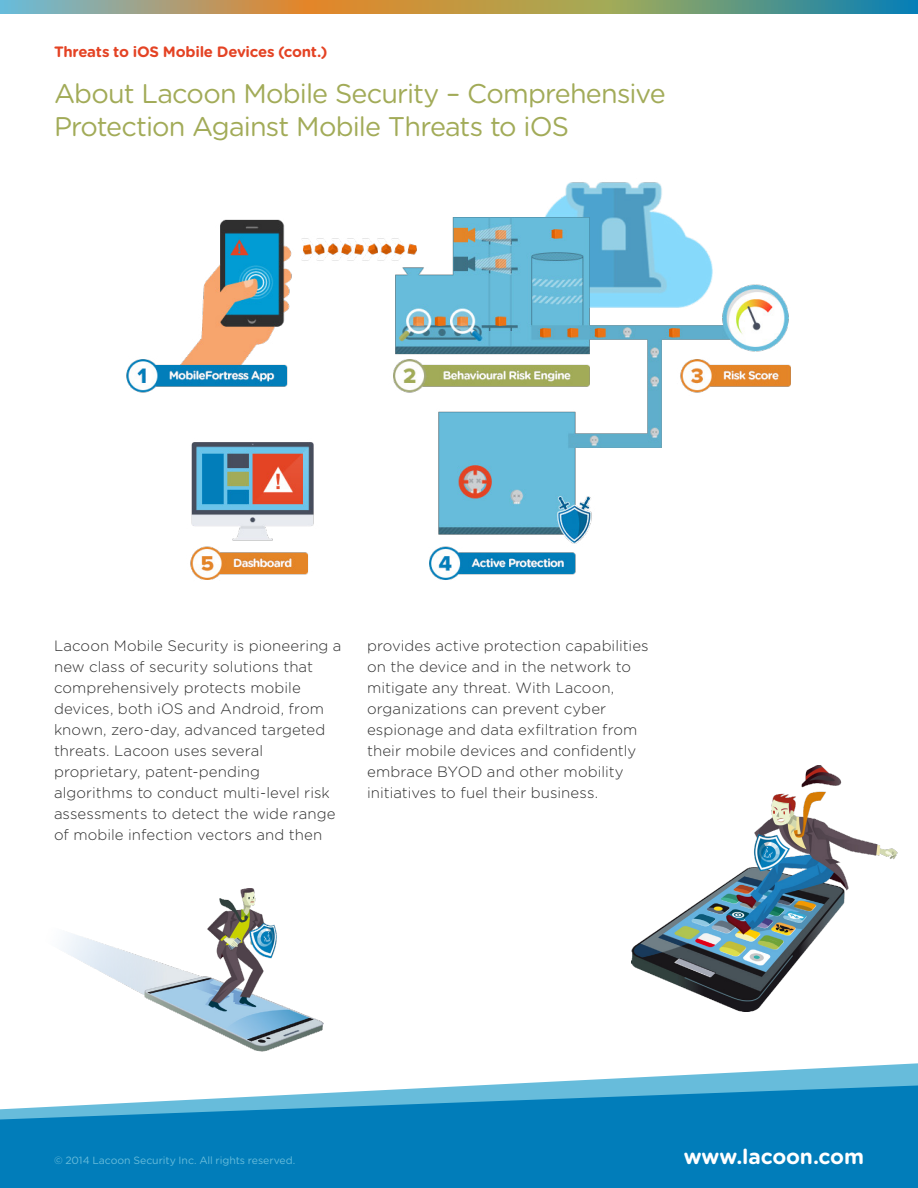
<style>
.page{position:relative;width:918px;height:1188px;background:#fff}
.page>*{position:absolute;margin:0;border:0;box-sizing:border-box;transform-origin:0 0}
.t1{font:27px/33px "Gotham Rounded";letter-spacing:-.03em;color:#a2ab58}
.t2{font:700 21px "Gotham Rounded";letter-spacing:-.01em;color:#fff}
.t3{font:300 15px/21px "Gotham Rounded";letter-spacing:.005em;color:#2f2f2f}
.t4{font:700 15px "Gotham Rounded";letter-spacing:-.02em;color:#e44324}
.t5{font:10.5px "Gotham Rounded";letter-spacing:-.005em;color:#67bcdb}
</style>
<div class="page">
<svg style="left:507px;top:1063px;width:411px;height:21px"></svg>
<svg style="left:0;top:1084px;width:918px;height:104px;background:#1d8cc2"></svg>
<svg style="left:0;top:0;width:918px;height:14px;background:#93996e"></svg>
<img style="left:631px;top:765px;width:266px;height:246px">
<img style="left:126px;top:182px;width:665px;height:398px">
<img style="left:63px;top:888px;width:260px;height:164px">
<p class="t4" style="left:54px;top:41px;width:275px">Threats to iOS Mobile Devices (cont.)</p>
<h1 class="t1" style="left:54px;top:75px;width:613px">About Lacoon Mobile Security – Comprehensive<br>Protection Against Mobile Threats to iOS</h1>
<p class="t3" style="left:54px;top:635px;width:289px">Lacoon Mobile Security is pioneering a new class of security solutions that comprehensively protects mobile devices, both iOS and Android, from known, zero-day, advanced targeted threats. Lacoon uses several proprietary, patent-pending algorithms to conduct multi-level risk assessments to detect the wide range of mobile infection vectors and then</p>
<p class="t3" style="left:367px;top:635px;width:283px">provides active protection capabilities on the device and in the network to mitigate any threat. With Lacoon, organizations can prevent cyber espionage and data exfiltration from their mobile devices and confidently embrace BYOD and other mobility initiatives to fuel their business.</p>
<p class="t5" style="left:54px;top:1153px;width:243px">© 2014 Lacoon Security Inc. All rights reserved.</p>
<h2 class="t2" style="left:684px;top:1141px;width:182px">www.lacoon.com</h2>
</div>
